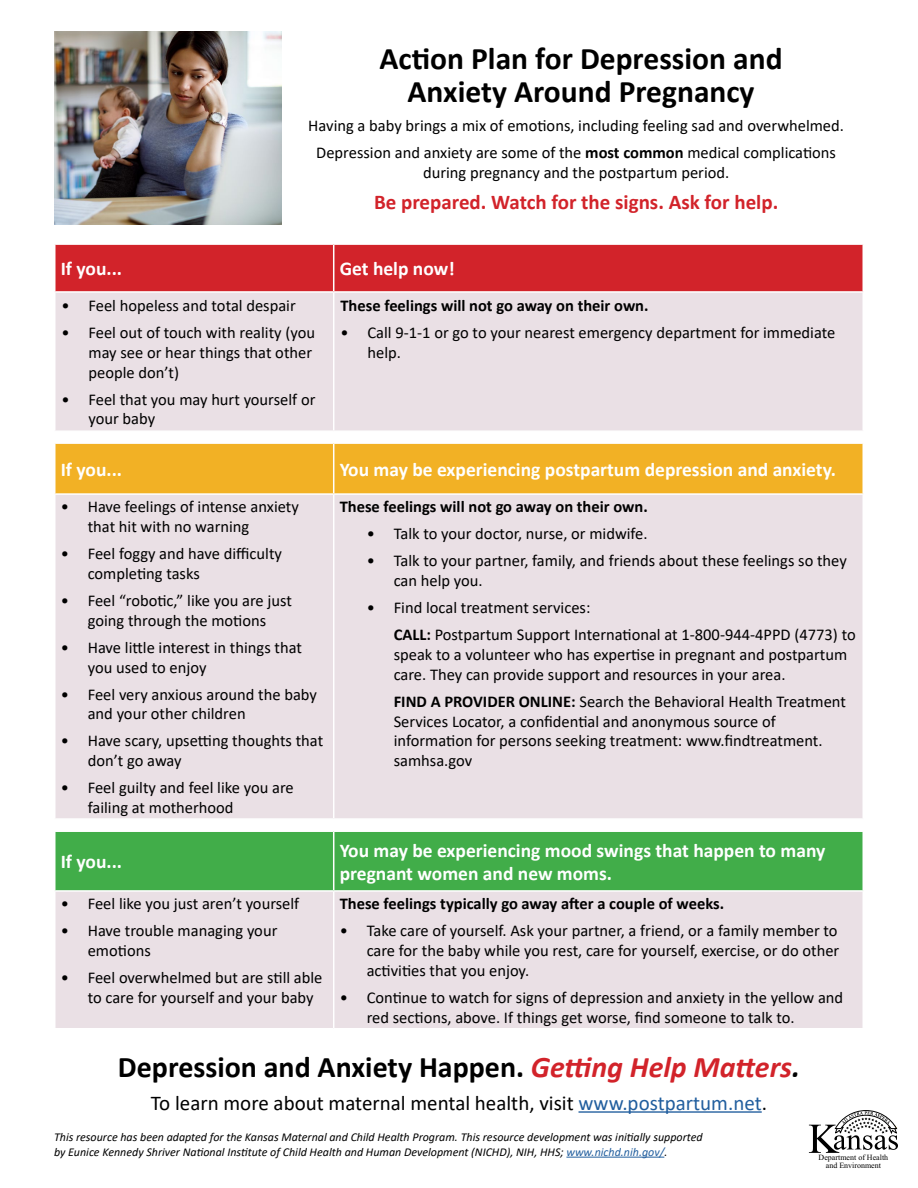
<style>
.page{position:relative;width:918px;height:1188px;background:#fff}
.page>*{position:absolute;margin:0;border:0;box-sizing:border-box;transform-origin:0 0}
.t1{font:700 31.5px "Calibri";color:#000}
.t2{font:700 30px "Calibri";color:#000}
.t3{font:21px "Calibri";color:#000}
.t4{font:700 21px "Calibri";color:#d2232a}
.t5{font:700 19.5px/23.4px "Calibri";color:#fff}
.t6{font:16.5px/19.8px "Calibri";color:#000}
.t7{font:700 16.5px "Calibri";color:#000}
.t8{font:italic 12px/14.4px "Calibri";color:#000}
.t9{font:7.95px/8.1px "Times New Roman";color:#000;text-align:center}
.s1{font-weight:700}
.s2{font-style:italic;color:#d2232a}
.s3{font-style:italic}
.s4{color:#215e9e}
</style>
<div class="page">
<div style="left:56px;top:832px;width:806px;height:58px;background:#41ad49"></div>
<div style="left:56px;top:892px;width:806px;height:136px;background:#eae0e5"></div>
<hr style="left:333px;top:832px;width:1px;height:58px;background:#fff">
<hr style="left:333px;top:892px;width:1px;height:136px;background:#fff">
<div style="left:56px;top:444px;width:806px;height:49px;background:#f2b125"></div>
<div style="left:56px;top:495px;width:806px;height:323px;background:#eae0e5"></div>
<hr style="left:333px;top:444px;width:1px;height:49px;background:#fff">
<hr style="left:333px;top:495px;width:1px;height:323px;background:#fff">
<div style="left:56px;top:245px;width:806px;height:46px;background:#d2232a"></div>
<div style="left:56px;top:293px;width:806px;height:137px;background:#eae0e5"></div>
<hr style="left:333px;top:245px;width:1px;height:46px;background:#fff">
<hr style="left:333px;top:293px;width:1px;height:137px;background:#fff">
<hr style="left:579px;top:1111px;width:183px;height:2px;background:#215e9e">
<hr style="left:566px;top:1157px;width:98px;height:1px;background:#215e9e">
<svg style="left:809px;top:1110px;width:89px;height:43px"></svg>
<img style="left:54px;top:31px;width:227px;height:194px">
<p class="t1" style="left:380px;top:36px;width:405px">Action Plan for Depression and</p>
<p class="t1" style="left:408px;top:69px;width:349px">Anxiety Around Pregnancy</p>
<p class="t6" style="left:308px;top:115px;width:537px">Having a baby brings a mix of emotions, including feeling sad and overwhelmed.</p>
<p class="t6" style="left:316px;top:142px;width:521px;text-align:center">Depression and anxiety are some of the <span class="s1">most common</span> medical complications during pregnancy and the postpartum period.</p>
<p class="t4" style="left:374px;top:188px;width:406px">Be prepared. Watch for the signs. Ask for help.</p>
<p class="t5" style="left:61px;top:257px;width:63px">If you...</p>
<p class="t5" style="left:340px;top:257px;width:117px">Get help now!</p>
<p class="t6" style="left:62px;top:295px;width:236px">• Feel hopeless and total despair</p>
<p class="t6" style="left:88px;top:322px;width:228px;text-indent:-27px">• Feel out of touch with reality (you may see or hear things that other people don’t)</p>
<p class="t6" style="left:88px;top:389px;width:228px;text-indent:-27px">• Feel that you may hurt yourself or your baby</p>
<p class="t7" style="left:340px;top:294px;width:310px">These feelings will not go away on their own.</p>
<p class="t6" style="left:367px;top:322px;width:469px;text-indent:-27px">• Call 9-1-1 or go to your nearest emergency department for immediate help.</p>
<p class="t5" style="left:61px;top:457px;width:63px">If you...</p>
<p class="t5" style="left:340px;top:457px;width:498px">You may be experiencing postpartum depression and anxiety.</p>
<p class="t6" style="left:88px;top:497px;width:213px;text-indent:-27px">• Have feelings of intense anxiety that hit with no warning</p>
<p class="t6" style="left:88px;top:543px;width:196px;text-indent:-27px">• Feel foggy and have difficulty completing tasks</p>
<p class="t6" style="left:61px;top:590px;width:233px;text-align:center">• Feel “robotic,” like you are just going through the motions</p>
<p class="t6" style="left:88px;top:637px;width:216px;text-indent:-27px">• Have little interest in things that you used to enjoy</p>
<p class="t6" style="left:88px;top:684px;width:231px;text-indent:-27px">• Feel very anxious around the baby and your other children</p>
<p class="t6" style="left:88px;top:731px;width:237px;text-indent:-27px">• Have scary, upsetting thoughts that don’t go away</p>
<p class="t6" style="left:88px;top:777px;width:208px;text-indent:-27px">• Feel guilty and feel like you are failing at motherhood</p>
<p class="t7" style="left:340px;top:495px;width:310px">These feelings will not go away on their own.</p>
<p class="t6" style="left:367px;top:524px;width:282px">• Talk to your doctor, nurse, or midwife.</p>
<p class="t6" style="left:394px;top:551px;width:455px;text-indent:-27px">• Talk to your partner, family, and friends about these feelings so they can help you.</p>
<p class="t6" style="left:394px;top:594px;width:464px;line-height:27px;text-indent:-27px">• Find local treatment services:<br><span class="s1">CALL:</span> Postpartum Support International at 1-800-944-4PPD (4773) to</p>
<p class="t6" style="left:394px;top:644px;width:455px">speak to a volunteer who has expertise in pregnant and postpartum care. They can provide support and resources in your area.</p>
<p class="t6" style="left:394px;top:691px;width:454px"><span class="s1">FIND A PROVIDER ONLINE:</span> Search the Behavioral Health Treatment Services Locator, a confidential and anonymous source of information for persons seeking treatment: www.findtreatment. samhsa.gov</p>
<p class="t5" style="left:61px;top:850px;width:63px">If you...</p>
<p class="t5" style="left:340px;top:838px;width:487px">You may be experiencing mood swings that happen to many pregnant women and new moms.</p>
<p class="t6" style="left:61px;top:894px;width:240px">• Feel like you just aren’t yourself</p>
<p class="t6" style="left:88px;top:921px;width:191px;text-indent:-27px">• Have trouble managing your emotions</p>
<p class="t6" style="left:88px;top:967px;width:236px;text-indent:-27px">• Feel overwhelmed but are still able to care for yourself and your baby</p>
<p class="t7" style="left:340px;top:892px;width:386px">These feelings typically go away after a couple of weeks.</p>
<p class="t6" style="left:367px;top:921px;width:474px;text-align:justify;text-indent:-27px">• Take care of yourself. Ask your partner, a friend, or a family member to care for the baby while you rest, care for yourself, exercise, or do other activities that you enjoy.</p>
<p class="t6" style="left:367px;top:987px;width:478px;text-indent:-27px">• Continue to watch for signs of depression and anxiety in the yellow and red sections, above. If things get worse, find someone to talk to.</p>
<p class="t2" style="left:118px;top:1046px;width:684px">Depression and Anxiety Happen. <span class="s2">Getting Help Matters</span><span class="s3">.</span></p>
<p class="t3" style="left:151px;top:1088px;width:618px">To learn more about maternal mental health, visit <span class="s4">www.postpartum.net</span>.</p>
<p class="t8" style="left:54px;top:1130px;width:650px">This resource has been adapted for the Kansas Maternal and Child Health Program. This resource development was initially supported by Eunice Kennedy Shriver National Institute of Child Health and Human Development (NICHD), NIH, HHS; <span class="s4">www.nichd.nih.gov/</span>.</p>
<p class="t9" style="left:819px;top:1154px;width:71px">Department of Health and Environment</p>
</div>
